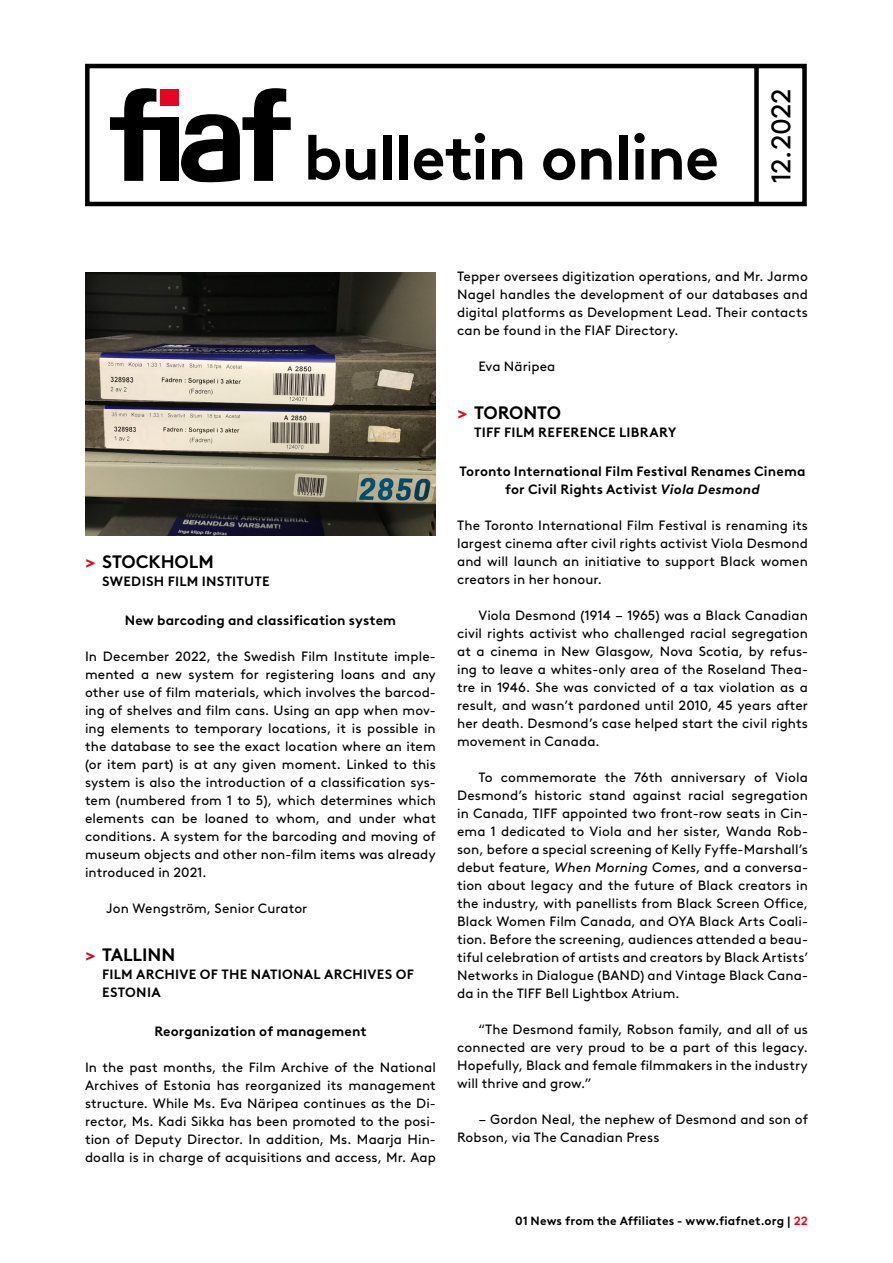
<style>
.page{position:relative;width:893px;height:1263px;background:#fff}
.page>*{position:absolute;margin:0;border:0;box-sizing:border-box;transform-origin:0 0}
.t1{font:700 63px "Brown LL";letter-spacing:-.025em;color:#000}
.t2{font:27px "Brown LL";letter-spacing:-.01em;color:#000}
.t3{font:700 18px "Brown LL";letter-spacing:-.005em;color:#000}
.texte{font:13.5px/18px "Brown LL";letter-spacing:.01em;color:#000;text-align:justify}
.Texte_-__1{font:13.5px/18px "Brown LL";letter-spacing:.01em;color:#000;text-align:justify}
.titre-texte{font:700 13.5px/18px "Brown LL";letter-spacing:.01em;color:#000;text-align:center}
.nom{font:700 13.5px/18px "Brown LL";letter-spacing:.02em;color:#000}
.t4{font:700 12px "Brown LL";letter-spacing:.01em;color:#000}
.s1{color:#e30521}
.s2{font-style:italic}
</style>
<div class="page">
<div style="left:85px;top:64px;width:722px;height:142px;border:4px solid #000"></div>
<div style="left:160px;top:89px;width:18px;height:17px;background:#e30521"></div>
<div style="left:160px;top:117px;width:18px;height:64px;background:#000"></div>
<svg style="left:181px;top:88px;width:110px;height:94px"></svg>
<svg style="left:110px;top:88px;width:50px;height:93px"></svg>
<div style="left:754px;top:65px;width:5px;height:139px;background:#000"></div>
<img style="left:85px;top:273px;width:351px;height:263px">
<h1 class="t1" style="left:303px;top:109px;width:417px">bulletin online</h1>
<h2 class="t2" style="left:761px;top:183px;width:96px;rotate:-90deg">12.2022</h2>
<p class="t3" style="left:85px;top:548px;width:130px"><span class="s1">&gt;</span> STOCKHOLM</p>
<p class="nom" style="left:102px;top:571px;width:169px">SWEDISH FILM INSTITUTE</p>
<p class="titre-texte" style="left:125px;top:610px;width:273px">New barcoding and classification system</p>
<p class="Texte_-__1" style="left:85px;top:646px;width:352px">In December 2022, the Swedish Film Institute imple&shy;mented a new system for registering loans and any other use of film materials, which involves the barcod&shy;ing of shelves and film cans. Using an app when mov&shy;ing elements to temporary locations, it is possible in the database to see the exact location where an item (or item part) is at any given moment. Linked to this system is also the introduction of a classification sys&shy;tem (numbered from 1 to 5), which determines which elements can be loaned to whom, and under what conditions. A system for the barcoding and moving of museum objects and other non-film items was already introduced in 2021.</p>
<p class="texte" style="left:106px;top:898px;width:203px">Jon Wengström, Senior Curator</p>
<p class="t3" style="left:85px;top:941px;width:92px"><span class="s1">&gt;</span> TALLINN</p>
<p class="nom" style="left:102px;top:964px;width:313px">FILM ARCHIVE OF THE NATIONAL ARCHIVES OF<br>ESTONIA</p>
<p class="titre-texte" style="left:154px;top:1021px;width:214px">Reorganization of management</p>
<p class="Texte_-__1" style="left:85px;top:1057px;width:352px">In the past months, the Film Archive of the National Archives of Estonia has reorganized its management structure. While Ms. Eva Näripea continues as the Di&shy;rector, Ms. Kadi Sikka has been promoted to the posi&shy;tion of Deputy Director. In addition, Ms. Maarja Hin&shy;doalla is in charge of acquisitions and access, Mr. Aap</p>
<p class="Texte_-__1" style="left:457px;top:266px;width:352px">Tepper oversees digitization operations, and Mr. Jarmo Nagel handles the development of our databases and digital platforms as Development Lead. Their contacts can be found in the FIAF Directory.</p>
<p class="texte" style="left:478px;top:356px;width:79px">Eva Näripea</p>
<p class="t3" style="left:457px;top:399px;width:105px"><span class="s1">&gt;</span> TORONTO</p>
<p class="nom" style="left:474px;top:422px;width:204px">TIFF FILM REFERENCE LIBRARY</p>
<p class="titre-texte" style="left:460px;top:461px;width:347px">Toronto International Film Festival Renames Cinema for Civil Rights Activist <span class="s2">Viola Desmond</span></p>
<p class="Texte_-__1" style="left:457px;top:515px;width:352px">The Toronto International Film Festival is renaming its largest cinema after civil rights activist Viola Desmond and will launch an initiative to support Black women creators in her honour.</p>
<p class="texte" style="left:457px;top:605px;width:352px;text-indent:21px">Viola Desmond (1914 – 1965) was a Black Canadian civil rights activist who challenged racial segregation at a cinema in New Glasgow, Nova Scotia, by refus&shy;ing to leave a whites-only area of the Roseland Thea&shy;tre in 1946. She was convicted of a tax violation as a result, and wasn’t pardoned until 2010, 45 years after her death. Desmond’s case helped start the civil rights movement in Canada.</p>
<p class="texte" style="left:457px;top:767px;width:352px;text-indent:21px">To commemorate the 76th anniversary of Viola Desmond’s historic stand against racial segregation in Canada, TIFF appointed two front-row seats in Cin&shy;ema 1 dedicated to Viola and her sister, Wanda Rob&shy;son, before a special screening of Kelly Fyffe-Marshall’s debut feature, <span class="s2">When Morning Comes</span>, and a conversa&shy;tion about legacy and the future of Black creators in the industry, with panellists from Black Screen Office, Black Women Film Canada, and OYA Black Arts Coali&shy;tion. Before the screening, audiences attended a beau&shy;tiful celebration of artists and creators by Black Artists’ Networks in Dialogue (BAND) and Vintage Black Cana&shy;da in the TIFF Bell Lightbox Atrium.</p>
<p class="texte" style="left:457px;top:1019px;width:352px;text-indent:21px">“The Desmond family, Robson family, and all of us connected are very proud to be a part of this legacy.<br>Hopefully, Black and female filmmakers in the industry will thrive and grow.”</p>
<p class="texte" style="left:457px;top:1109px;width:352px;text-indent:21px">– Gordon Neal, the nephew of Desmond and son of<br>Robson, via The Canadian Press</p>
<p class="t4" style="left:515px;top:1211px;width:294px">01 News from the Affiliates - www.fiafnet.org | <span class="s1">22</span></p>
</div>
